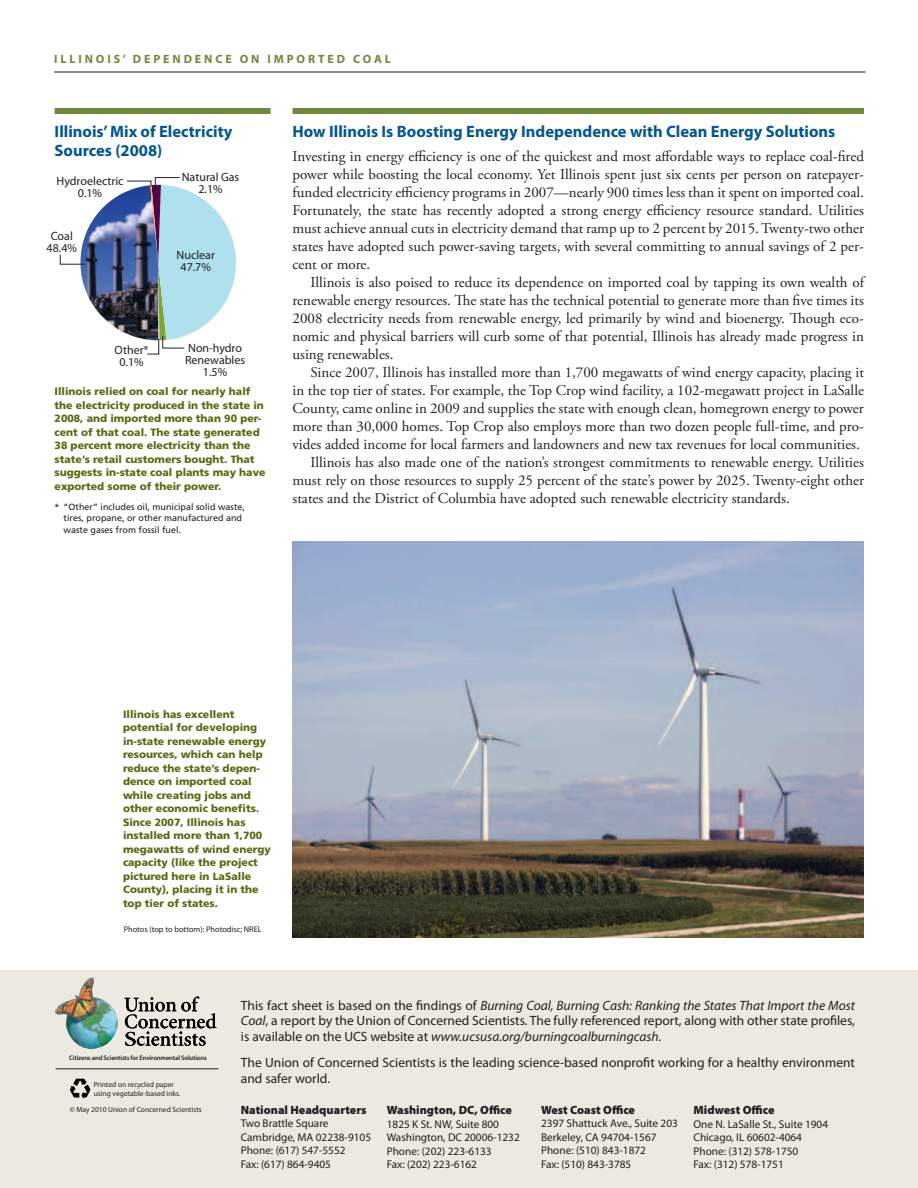
<style>
.page{position:relative;width:918px;height:1188px;background:#fff}
.page>*{position:absolute;margin:0;border:0;box-sizing:border-box;transform-origin:0 0}
.t1{font:700 16.5px/18.8px "Myriad Pro";color:#00578f}
.t2{font:15px/18px "Adobe Garamond Pro";color:#231f20;text-align:justify}
.t3{font:13.5px/15.8px "Myriad Pro";color:#231f20;text-align:justify}
.t4{font:12px/12px "Myriad Pro";color:#231f20;text-align:center}
.t5{font:900 12px "Myriad Pro";color:#231f20}
.t6{font:700 12px "Myriad Pro";letter-spacing:.24em;color:#6f8939}
.t7{font:700 12px "Myriad Pro";letter-spacing:.14em;color:#6f8939}
.t8{font:11.25px/13.5px "Myriad Pro";color:#231f20}
.t9{font:900 10.5px/13.5px "Frutiger";color:#566c10}
.t10{font:9px/11.2px "Frutiger";color:#231f20}
.t11{font:8.25px "Myriad Pro";color:#231f20}
.t12{font:7.5px/9px "Myriad Pro";color:#231f20}
.t13{font:600 6.6px "Myriad Pro";letter-spacing:-.02em;color:#231f20}
.s1{font-weight:900;color:#2f5a44}
.s2{font-style:italic}
</style>
<div class="page">
<img style="left:292px;top:542px;width:572px;height:396px">
<div style="left:0;top:970px;width:918px;height:218px;background:#ebe9e0"></div>
<img style="left:55px;top:977px;width:63px;height:72px">
<svg style="left:124px;top:996px;width:93px;height:50px"></svg>
<hr style="left:56px;top:1068px;width:162px;height:1px;background:#231f20">
<img style="left:70px;top:1079px;width:21px;height:20px">
<div style="left:292px;top:108px;width:572px;height:6px;background:#6f8939"></div>
<hr style="left:54px;top:72px;width:812px;height:1px;background:#231f20">
<div style="left:55px;top:108px;width:216px;height:6px;background:#6f8939"></div>
<img style="left:80px;top:191px;width:47px;height:143px">
<svg style="left:60px;top:254px;width:25px;height:11px"></svg>
<img style="left:127px;top:177px;width:109px;height:177px">
<p class="t6" style="left:54px;top:51px;width:336px">ill inois’ dependenc e on imp orted c oal</p>
<p class="t7" style="left:98px;top:53px;width:256px"><span class="s1">2</span> Union of Concerned Scientists</p>
<p class="t1" style="left:55px;top:121px;width:179px">Illinois’ Mix of Electricity<br>Sources (2008)</p>
<p class="t4" style="left:56px;top:175px;width:69px">Hydroelectric<br>0.1%</p>
<p class="t4" style="left:182px;top:171px;width:59px">Natural Gas<br>2.1%</p>
<p class="t4" style="left:47px;top:230px;width:32px">Coal<br>48.4%</p>
<p class="t4" style="left:115px;top:344px;width:36px">Other*<br>0.1%</p>
<p class="t4" style="left:177px;top:249px;width:40px">Nuclear<br>47.7%</p>
<p class="t4" style="left:185px;top:341px;width:62px">Non-hydro<br>Renewables<br>1.5%</p>
<p class="t9" style="left:55px;top:385px;width:212px">Illinois relied on coal for nearly half the electricity produced in the state in 2008, and imported more than 90 per&shy;cent of that coal. The state generated 38 percent more electricity than the state’s retail customers bought. That suggests in-state coal plants may have exported some of their power.</p>
<p class="t10" style="left:64px;top:501px;width:183px;text-indent:-9px">* “Other” includes oil, municipal solid waste, tires, propane, or other manufactured and waste gases from fossil fuel.</p>
<p class="t1" style="left:292px;top:121px;width:544px">How Illinois Is Boosting Energy Independence with Clean Energy Solutions</p>
<p class="t2" style="left:292px;top:148px;width:573px">Investing in energy efficiency is one of the quickest and most affordable ways to replace coal-fired power while boosting the local economy. Yet Illinois spent just six cents per person on ratepayer&shy;funded electricity efficiency programs in 2007—nearly 900 times less than it spent on imported coal.<br>Fortunately, the state has recently adopted a strong energy efficiency resource standard. Utilities must achieve annual cuts in electricity demand that ramp up to 2 percent by 2015. Twenty-two other states have adopted such power-saving targets, with several committing to annual savings of 2 per&shy;cent or more.</p>
<p class="t2" style="left:292px;top:274px;width:573px;text-indent:18px">Illinois is also poised to reduce its dependence on imported coal by tapping its own wealth of renewable energy resources. The state has the technical potential to generate more than five times its 2008 electricity needs from renewable energy, led primarily by wind and bioenergy. Though eco&shy;nomic and physical barriers will curb some of that potential, Illinois has already made progress in using renewables.</p>
<p class="t2" style="left:310px;top:364px;width:555px">Since 2007, Illinois has installed more than 1,700 megawatts of wind energy capacity, placing it</p>
<p class="t2" style="left:292px;top:382px;width:573px">in the top tier of states. For example, the Top Crop wind facility, a 102-megawatt project in LaSalle</p>
<p class="t2" style="left:292px;top:400px;width:573px">County, came online in 2009 and supplies the state with enough clean, homegrown energy to power</p>
<p class="t2" style="left:292px;top:418px;width:573px">more than 30,000 homes. Top Crop also employs more than two dozen people full-time, and pro-</p>
<p class="t2" style="left:292px;top:436px;width:569px">vides added income for local farmers and landowners and new tax revenues for local communities.</p>
<p class="t2" style="left:310px;top:454px;width:555px">Illinois has also made one of the nation’s strongest commitments to renewable energy. Utilities</p>
<p class="t2" style="left:292px;top:472px;width:573px">must rely on those resources to supply 25 percent of the state’s power by 2025. Twenty-eight other</p>
<p class="t2" style="left:292px;top:490px;width:499px">states and the District of Columbia have adopted such renewable electricity standards.</p>
<p class="t9" style="left:123px;top:707px;width:149px">Illinois has excellent potential for developing in-state renewable energy resources, which can help reduce the state’s depen&shy;dence on imported coal while creating jobs and other economic benefits.<br>Since 2007, Illinois has installed more than 1,700 megawatts of wind energy capacity (like the project pictured here in LaSalle<br>County), placing it in the top tier of states.</p>
<p class="t11" style="left:124px;top:924px;width:139px">Photos (top to bottom): Photodisc; NREL</p>
<p class="t13" style="left:69px;top:1054px;width:139px">Citizens and Scientists for Environmental Solutions</p>
<p class="t12" style="left:94px;top:1080px;width:88px">Printed on recycled paper using vegetable-based inks.</p>
<p class="t12" style="left:70px;top:1104px;width:134px">© May 2010 Union of Concerned Scientists</p>
<p class="t3" style="left:241px;top:997px;width:616px">This fact sheet is based on the findings of <span class="s2">Burning Coal, Burning Cash: Ranking the States That Import the Most Coal</span>, a report by the Union of Concerned Scientists. The fully referenced report, along with other state profiles, is available on the UCS website at <span class="s2">www.ucsusa.org/burningcoalburningcash</span>.</p>
<p class="t3" style="left:241px;top:1055px;width:616px">The Union of Concerned Scientists is the leading science-based nonprofit working for a healthy environment and safer world.</p>
<p class="t5" style="left:241px;top:1103px;width:127px">National Headquarters</p>
<p class="t8" style="left:241px;top:1117px;width:132px">Two Brattle Square<br>Cambridge, MA 02238-9105<br>Phone: (617) 547-5552<br>Fax: (617) 864-9405</p>
<p class="t5" style="left:541px;top:1103px;width:95px">West Coast Office</p>
<p class="t8" style="left:541px;top:1117px;width:138px">2397 Shattuck Ave., Suite 203<br>Berkeley, CA 94704-1567<br>Phone: (510) 843-1872<br>Fax: (510) 843-3785</p>
<p class="t5" style="left:387px;top:1103px;width:127px">Washington, DC, Office</p>
<p class="t8" style="left:387px;top:1117px;width:135px">1825 K St. NW, Suite 800<br>Washington, DC 20006-1232<br>Phone: (202) 223-6133<br>Fax: (202) 223-6162</p>
<p class="t5" style="left:694px;top:1103px;width:82px">Midwest Office</p>
<p class="t8" style="left:694px;top:1117px;width:136px">One N. LaSalle St., Suite 1904<br>Chicago, IL 60602-4064<br>Phone: (312) 578-1750<br>Fax: (312) 578-1751</p>
</div>
